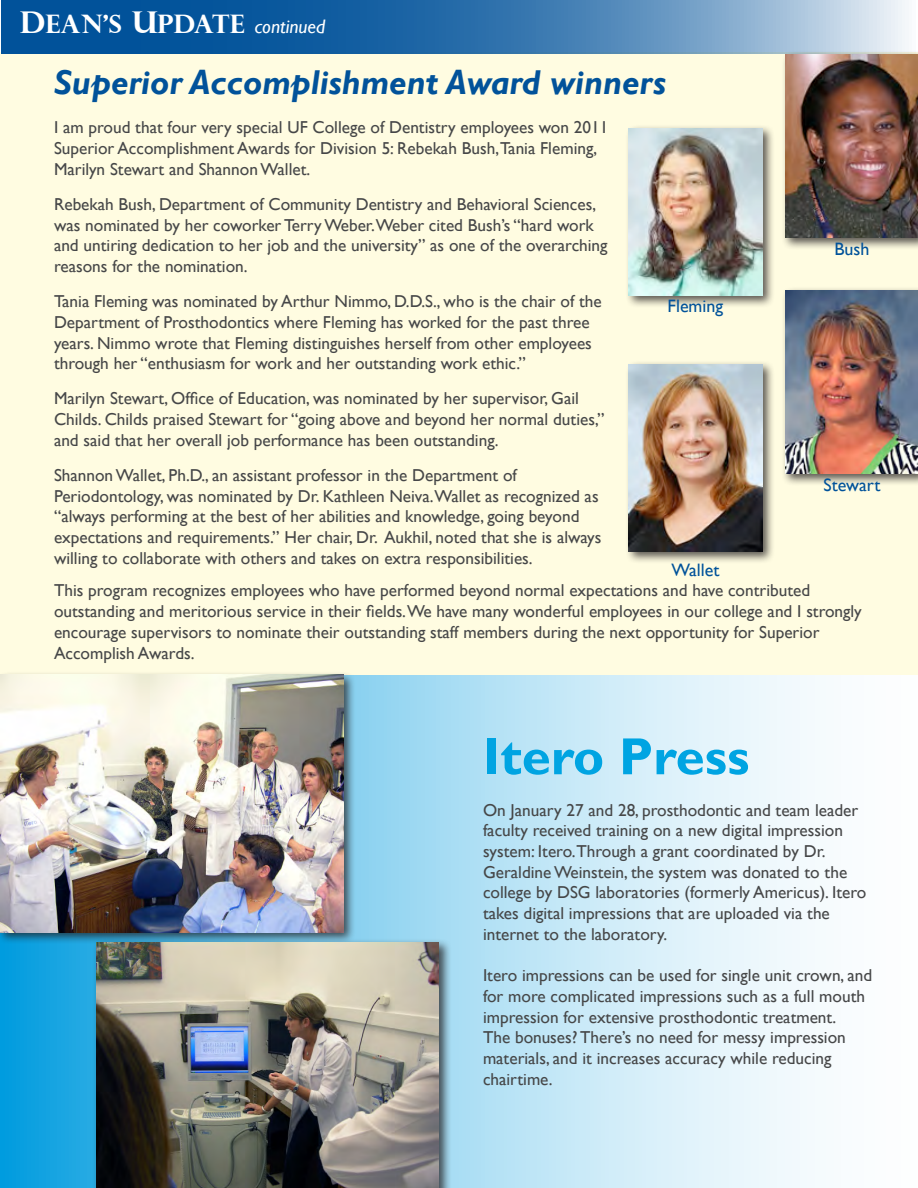
<style>
.page{position:relative;width:918px;height:1188px;background:#fff}
.page>*{position:absolute;margin:0;border:0;box-sizing:border-box;transform-origin:0 0}
.t1{font:700 52.5px "Gill Sans";color:#00a4e2}
.t2{font:italic 700 34.5px "Gill Sans";color:#01529a}
.t3{font:700 25.5px "Perpetua Titling";color:#fff}
.t4{font:18px "Gill Sans";color:#01529a}
.t5{font:17.25px/20.7px "Gill Sans";color:#464748}
.s1{font-size:30px}
.s2{font-family:"Gill Sans";font-weight:400;font-style:italic;font-size:19.5px}
</style>
<div class="page">
<svg style="left:1px;top:675px;width:814px;height:513px;background:#bae3f5"></svg>
<div style="left:1px;top:53px;width:917px;height:622px;background:#fffce1"></div>
<svg style="left:1px;top:0;width:908px;height:54px;background:#407db2"></svg>
<div style="left:782px;top:50px;width:136px;height:201px;background:#231f20;opacity:.75"></div>
<img style="left:785px;top:54px;width:133px;height:184px">
<div style="left:625px;top:360px;width:149px;height:204px;background:#231f20;opacity:.75"></div>
<img style="left:629px;top:364px;width:133px;height:187px">
<div style="left:782px;top:286px;width:136px;height:201px;background:#231f20;opacity:.75"></div>
<img style="left:785px;top:290px;width:133px;height:184px">
<div style="left:625px;top:124px;width:149px;height:184px;background:#231f20;opacity:.75"></div>
<img style="left:629px;top:128px;width:133px;height:167px">
<div style="left:0;top:671px;width:356px;height:274px;background:#231f20;opacity:.75"></div>
<img style="left:0;top:675px;width:343px;height:257px">
<div style="left:92px;top:938px;width:359px;height:250px;background:#231f20;opacity:.75"></div>
<img style="left:96px;top:942px;width:343px;height:246px">
<p class="t3" style="left:20px;top:8px;width:307px"><span class="s1">D</span>EAN’S <span class="s1">U</span>PDATE <span class="s2">continued</span></p>
<p class="t2" style="left:54px;top:62px;width:614px">Superior Accomplishment Award winners</p>
<p class="t5" style="left:54px;top:118px;width:556px">I am proud that four very special UF College of Dentistry employees won 2011<br>Superior Accomplishment Awards for Division 5: Rebekah Bush,Tania Fleming,<br>Marilyn Stewart and Shannon Wallet.</p>
<p class="t5" style="left:54px;top:194px;width:555px">Rebekah Bush, Department of Community Dentistry and Behavioral Sciences, was nominated by her coworker Terry Weber.Weber cited Bush’s “hard work and untiring dedication to her job and the university” as one of the overarching reasons for the nomination.</p>
<p class="t5" style="left:54px;top:291px;width:549px">Tania Fleming was nominated by Arthur Nimmo, D.D.S., who is the chair of the Department of Prosthodontics where Fleming has worked for the past three years. Nimmo wrote that Fleming distinguishes herself from other employees through her “enthusiasm for work and her outstanding work ethic.”</p>
<p class="t5" style="left:54px;top:388px;width:552px">Marilyn Stewart, Office of Education, was nominated by her supervisor, Gail<br>Childs. Childs praised Stewart for “going above and beyond her normal duties,” and said that her overall job performance has been outstanding.</p>
<p class="t5" style="left:54px;top:465px;width:549px">Shannon Wallet, Ph.D., an assistant professor in the Department of Periodontology, was nominated by Dr. Kathleen Neiva.Wallet as recognized as “always performing at the best of her abilities and knowledge, going beyond expectations and requirements.” Her chair, Dr. Aukhil, noted that she is always willing to collaborate with others and takes on extra responsibilities.</p>
<p class="t4" style="left:668px;top:295px;width:57px">Fleming</p>
<p class="t4" style="left:671px;top:560px;width:49px">Wallet</p>
<p class="t4" style="left:834px;top:238px;width:37px">Bush</p>
<p class="t4" style="left:824px;top:474px;width:58px">Stewart</p>
<p class="t5" style="left:54px;top:581px;width:809px">This program recognizes employees who have performed beyond normal expectations and have contributed outstanding and meritorious service in their fields.We have many wonderful employees in our college and I strongly encourage supervisors to nominate their outstanding staff members during the next opportunity for Superior Accomplish Awards.</p>
<p class="t1" style="left:483px;top:725px;width:268px">Itero Press</p>
<p class="t5" style="left:483px;top:800px;width:385px">On January 27 and 28, prosthodontic and team leader faculty received training on a new digital impression system: Itero.Through a grant coordinated by Dr.<br>Geraldine Weinstein, the system was donated to the college by DSG laboratories (formerly Americus). Itero takes digital impressions that are uploaded via the internet to the laboratory.</p>
<p class="t5" style="left:483px;top:965px;width:391px">Itero impressions can be used for single unit crown, and for more complicated impressions such as a full mouth impression for extensive prosthodontic treatment.<br>The bonuses? There’s no need for messy impression materials, and it increases accuracy while reducing chairtime.</p>
</div>
